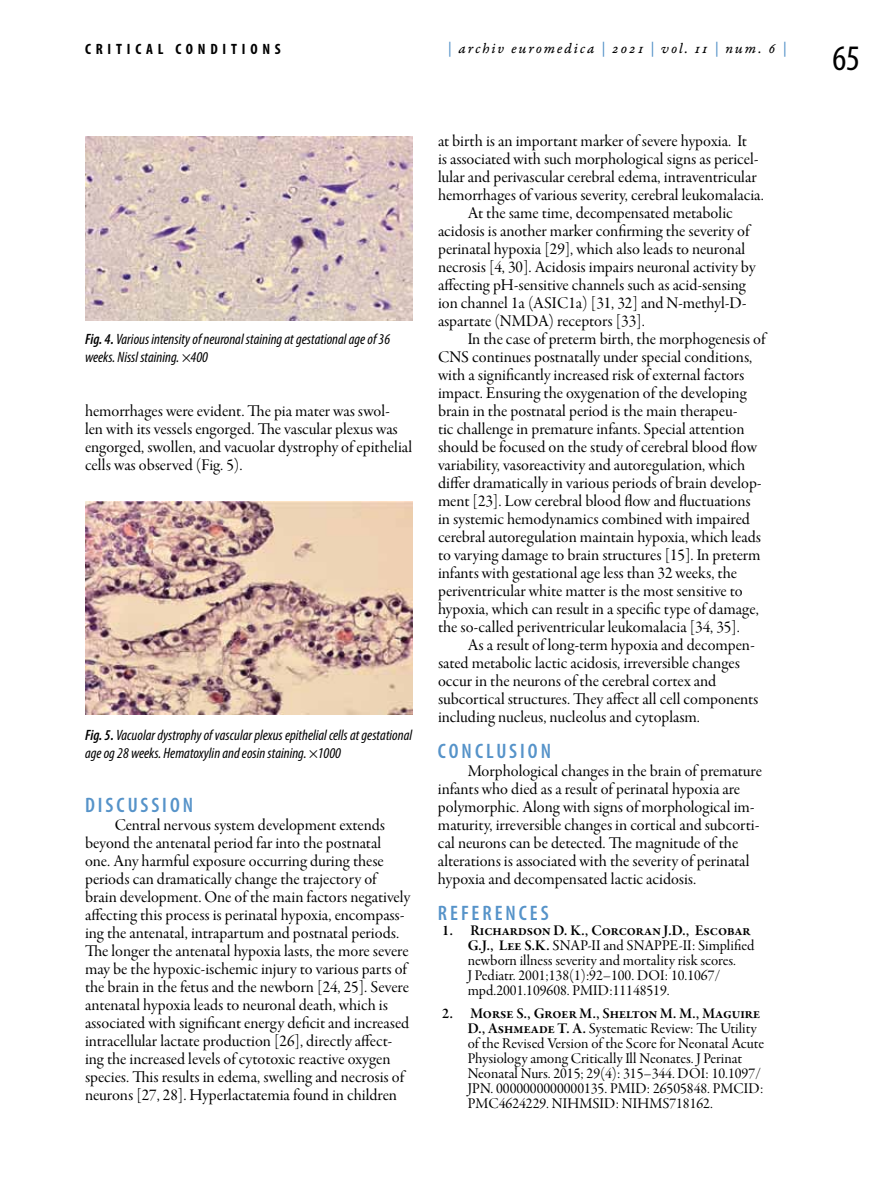
<style>
.page{position:relative;width:893px;height:1191px;background:#fff}
.page>*{position:absolute;margin:0;border:0;box-sizing:border-box;transform-origin:0 0}
.t1{font:condensed 36px "Myriad Pro";color:#000}
.t2{font:600 condensed 21px "Myriad Pro";letter-spacing:.145em;color:#5693c9}
.t3{font:16.5px/18px "Garamond Premr Pro Subh";color:#000}
.t4{font:15px/15px "Garamond Premr Pro Subh";color:#000}
.t5{font:italic condensed 15px/18px "Myriad Pro";color:#000}
.t6{font:15px "Garamond Premr Pro Smbd Subh";color:#000}
.t7{font:15px "Garamond Premr Pro It Capt";letter-spacing:.125em;color:#000}
.t8{font:700 condensed 15px "Myriad Pro";letter-spacing:.32em;color:#000}
.s1{color:#5693c9}
.s2{font-weight:600}
.s3{font-family:"Garamond Premr Pro Smbd Subh"}
</style>
<div class="page">
<img style="left:85px;top:136px;width:327px;height:185px">
<img style="left:85px;top:501px;width:327px;height:213px">
<p class="t8" style="left:85px;top:39px;width:197px">CRITICAL CONDITIONS</p>
<p class="t7" style="left:447px;top:40px;width:341px"><span class="s1">|</span> archiv euromedica <span class="s1">|</span> 2021 <span class="s1">|</span> vol. 11 <span class="s1">|</span> num. 6 <span class="s1">|</span></p>
<p class="t5" style="left:85px;top:329px;width:307px"><span class="s2">Fig. 4.</span> Various intensity of neuronal staining at gestational age of 36 weeks. Nissl staining. ×400</p>
<p class="t3" style="left:85px;top:402px;width:329px">hemorrhages were evident. The pia mater was swol-<br>len with its vessels engorged. The vascular plexus was engorged, swollen, and vacuolar dystrophy of epithelial cells was observed (Fig. 5).</p>
<p class="t5" style="left:85px;top:725px;width:329px"><span class="s2">Fig. 5.</span> Vacuolar dystrophy of vascular plexus epithelial cells at gestational age og 28 weeks. Hematoxylin and eosin staining. ×1000</p>
<p class="t2" style="left:85px;top:793px;width:110px">DISCU SSION</p>
<p class="t3" style="left:85px;top:816px;width:327px;text-indent:30px">Central nervous system development extends beyond the antenatal period far into the postnatal one. Any harmful exposure occurring during these periods can dramatically change the trajectory of brain development. One of the main factors negatively affecting this process is perinatal hypoxia, encompass&shy;ing the antenatal, intrapartum and postnatal periods.<br>The longer the antenatal hypoxia lasts, the more severe may be the hypoxic-ischemic injury to various parts of the brain in the fetus and the newborn [24, 25]. Severe antenatal hypoxia leads to neuronal death, which is associated with significant energy deficit and increased intracellular lactate production [26], directly affect&shy;ing the increased levels of cytotoxic reactive oxygen species. This results in edema, swelling and necrosis of neurons [27, 28]. Hyperlactatemia found in children</p>
<p class="t3" style="left:438px;top:132px;width:310px">at birth is an important marker of severe hypoxia. It</p>
<p class="t3" style="left:438px;top:150px;width:322px">is associated with such morphological signs as pericel-</p>
<p class="t3" style="left:438px;top:168px;width:320px">lular and perivascular cerebral edema, intraventricular</p>
<p class="t3" style="left:438px;top:186px;width:327px">hemorrhages of various severity, cerebral leukomalacia.</p>
<p class="t3" style="left:468px;top:204px;width:267px">At the same time, decompensated metabolic</p>
<p class="t3" style="left:438px;top:222px;width:313px">acidosis is another marker confirming the severity of</p>
<p class="t3" style="left:438px;top:240px;width:309px">perinatal hypoxia [29], which also leads to neuronal</p>
<p class="t3" style="left:438px;top:258px;width:319px">necrosis [4, 30]. Acidosis impairs neuronal activity by</p>
<p class="t3" style="left:438px;top:276px;width:309px">affecting pH-sensitive channels such as acid-sensing</p>
<p class="t3" style="left:438px;top:294px;width:310px">ion channel 1a (ASIC1a) [31, 32] and N-methyl-D-</p>
<p class="t3" style="left:438px;top:312px;width:208px">aspartate (NMDA) receptors [33].</p>
<p class="t3" style="left:468px;top:330px;width:299px">In the case of preterm birth, the morphogenesis of</p>
<p class="t3" style="left:438px;top:348px;width:316px">CNS continues postnatally under special conditions,</p>
<p class="t3" style="left:438px;top:366px;width:308px">with a significantly increased risk of external factors</p>
<p class="t3" style="left:438px;top:384px;width:310px">impact. Ensuring the oxygenation of the developing</p>
<p class="t3" style="left:438px;top:402px;width:301px">brain in the postnatal period is the main therapeu-</p>
<p class="t3" style="left:438px;top:420px;width:308px">tic challenge in premature infants. Special attention</p>
<p class="t3" style="left:438px;top:438px;width:320px">should be focused on the study of cerebral blood flow</p>
<p class="t3" style="left:438px;top:456px;width:309px">variability, vasoreactivity and autoregulation, which</p>
<p class="t3" style="left:438px;top:474px;width:325px">differ dramatically in various periods of brain develop-</p>
<p class="t3" style="left:438px;top:492px;width:314px">ment [23]. Low cerebral blood flow and fluctuations</p>
<p class="t3" style="left:438px;top:510px;width:313px">in systemic hemodynamics combined with impaired</p>
<p class="t3" style="left:438px;top:528px;width:325px">cerebral autoregulation maintain hypoxia, which leads</p>
<p class="t3" style="left:438px;top:546px;width:324px">to varying damage to brain structures [15]. In preterm</p>
<p class="t3" style="left:438px;top:564px;width:300px">infants with gestational age less than 32 weeks, the</p>
<p class="t3" style="left:438px;top:582px;width:306px">periventricular white matter is the most sensitive to</p>
<p class="t3" style="left:438px;top:600px;width:322px">hypoxia, which can result in a specific type of damage,</p>
<p class="t3" style="left:438px;top:618px;width:303px">the so-called periventricular leukomalacia [34, 35].</p>
<p class="t3" style="left:468px;top:636px;width:289px">As a result of long-term hypoxia and decompen-</p>
<p class="t3" style="left:438px;top:654px;width:303px">sated metabolic lactic acidosis, irreversible changes</p>
<p class="t3" style="left:438px;top:672px;width:280px">occur in the neurons of the cerebral cortex and</p>
<p class="t3" style="left:438px;top:690px;width:322px">subcortical structures. They affect all cell components</p>
<p class="t3" style="left:438px;top:708px;width:264px">including nucleus, nucleolus and cytoplasm.</p>
<p class="t2" style="left:438px;top:739px;width:115px">CONCLUSION</p>
<p class="t3" style="left:438px;top:762px;width:326px;text-indent:30px">Morphological changes in the brain of premature infants who died as a result of perinatal hypoxia are polymorphic. Along with signs of morphological im&shy;maturity, irreversible changes in cortical and subcorti&shy;cal neurons can be detected. The magnitude of the alterations is associated with the severity of perinatal hypoxia and decompensated lactic acidosis.</p>
<p class="t2" style="left:438px;top:901px;width:112px">REFERENCES</p>
<p class="t6" style="left:442px;top:921px;width:310px">1. Richardson D. K., Corcoran J.D., Escobar</p>
<p class="t4" style="left:468px;top:938px;width:288px"><span class="s3">G.J., Lee S.K.</span> SNAP-II and SNAPPE-II: Simplified newborn illness severity and mortality risk scores.<br>J Pediatr. 2001;138(1):92–100. DOI: 10.1067/ mpd.2001.109608. PMID:11148519.</p>
<p class="t6" style="left:442px;top:1005px;width:319px">2. Morse S., Groer M., Shelton M. M., Maguire</p>
<p class="t4" style="left:468px;top:1022px;width:298px"><span class="s3">D., Ashmeade T. A.</span> Systematic Review: The Utility of the Revised Version of the Score for Neonatal Acute Physiology among Critically Ill Neonates. J Perinat Neonatal Nurs. 2015; 29(4): 315–344. DOI: 10.1097/ JPN. 0000000000000135. PMID: 26505848. PMCID:<br>PMC4624229. NIHMSID: NIHMS718162.</p>
<h1 class="t1" style="left:832px;top:36px;width:29px">65</h1>
</div>
